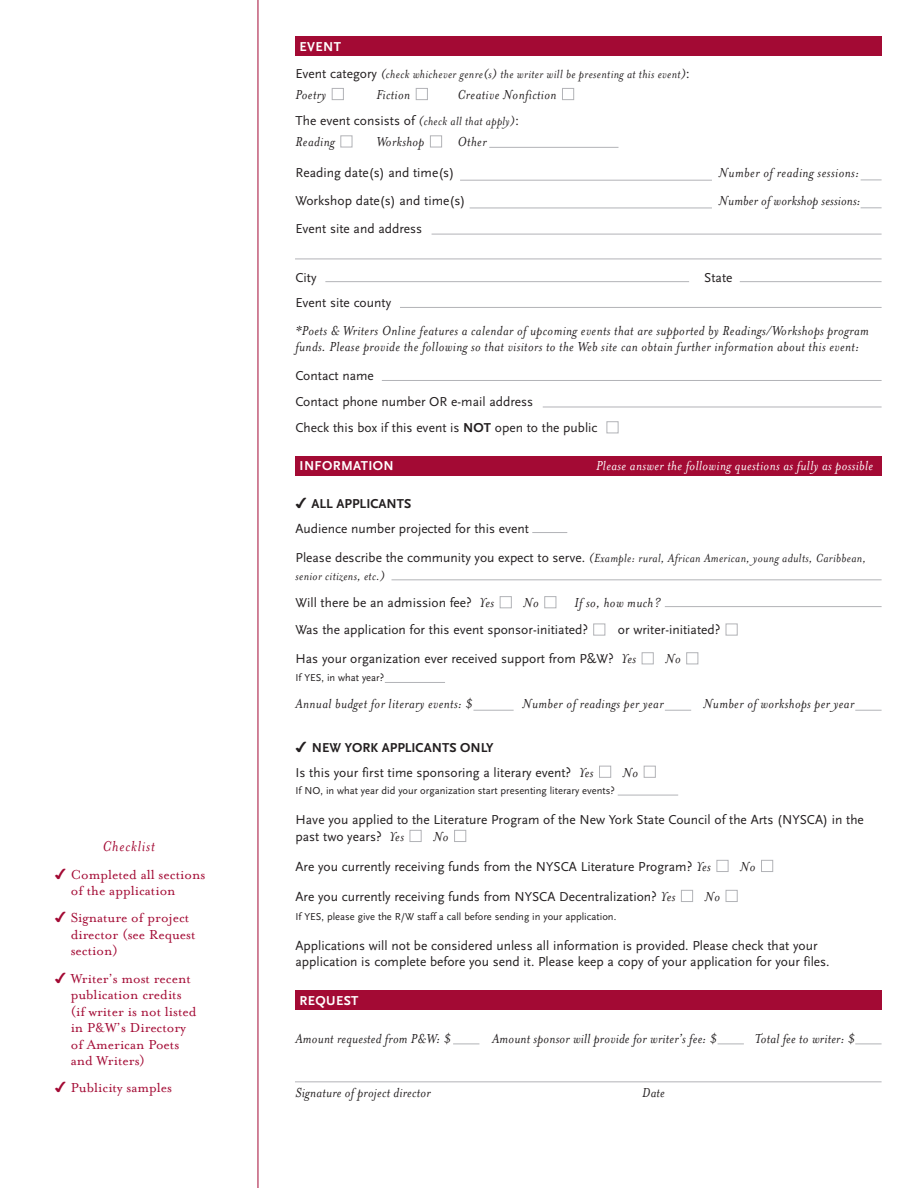
<style>
.page{position:relative;width:918px;height:1188px;background:#fff}
.page>*{position:absolute;margin:0;border:0;box-sizing:border-box;transform-origin:0 0}
.t1{font:italic 16.5px "Mrs Eaves";letter-spacing:.05em;color:#a30a34}
.t2{font:italic 15px/16.5px "Mrs Eaves";letter-spacing:.025em;color:#231f20}
.t3{font:15px/16.5px "Mrs Eaves Roman";color:#a30a34}
.t4{font:italic 15px "Mrs Eaves";letter-spacing:.025em;color:#fff}
.t5{font:13.5px/26.1px "Scala Sans";color:#231f20}
.t6{font:italic 13.5px/18px "Mrs Eaves";letter-spacing:.025em;color:#231f20}
.t7{font:700 13.5px "Scala Sans";letter-spacing:.03em;color:#fff}
.t8{font:10.5px "Scala Sans";color:#231f20}
.s1{font-family:"Monotype Sorts";font-size:13.5px}
.s2{font-family:"Scala Sans";font-style:normal}
.s3{font-family:"Mrs Eaves";font-style:italic}
.s4{font-weight:700}
.s5{color:#a30a34}
.s6{font-family:"Monotype Sorts"}
.s7{font-family:"Mrs Eaves";font-style:italic;font-size:15px}
</style>
<div class="page">
<div style="left:295px;top:36px;width:586px;height:20px;background:#a30a34"></div>
<hr style="left:460px;top:180px;width:252px;height:1px;background:#b2b3b7">
<div style="left:295px;top:456px;width:586px;height:19px;background:#a30a34"></div>
<hr style="left:470px;top:208px;width:242px;height:1px;background:#b2b3b7">
<hr style="left:432px;top:234px;width:450px;height:1px;background:#b2b3b7">
<hr style="left:295px;top:259px;width:587px;height:1px;background:#b2b3b7">
<hr style="left:325px;top:281px;width:364px;height:1px;background:#b2b3b7">
<hr style="left:400px;top:307px;width:482px;height:1px;background:#b2b3b7">
<hr style="left:740px;top:281px;width:142px;height:1px;background:#b2b3b7">
<hr style="left:382px;top:380px;width:500px;height:1px;background:#b2b3b7">
<hr style="left:543px;top:407px;width:339px;height:1px;background:#b2b3b7">
<div style="left:295px;top:990px;width:586px;height:20px;background:#a30a34"></div>
<hr style="left:295px;top:1081px;width:587px;height:1px;background:#b2b3b7">
<hr style="left:392px;top:579px;width:490px;height:1px;background:#b2b3b7">
<hr style="left:665px;top:606px;width:217px;height:1px;background:#b2b3b7">
<svg style="left:855px;top:710px;width:27px;height:1px"></svg>
<svg style="left:665px;top:710px;width:26px;height:1px"></svg>
<hr style="left:473px;top:710px;width:41px;height:1px;background:#b2b3b7">
<hr style="left:618px;top:795px;width:60px;height:1px;background:#b2b3b7">
<svg style="left:453px;top:1044px;width:26px;height:1px"></svg>
<svg style="left:718px;top:1044px;width:26px;height:1px"></svg>
<svg style="left:855px;top:1044px;width:27px;height:1px"></svg>
<hr style="left:532px;top:532px;width:35px;height:1px;background:#b2b3b7">
<svg style="left:861px;top:207px;width:21px;height:1px"></svg>
<svg style="left:861px;top:180px;width:21px;height:1px"></svg>
<hr style="left:489px;top:147px;width:130px;height:1px;background:#b2b3b7">
<div style="left:430px;top:135px;width:12px;height:12px;border:1px solid #b2b3b7"></div>
<div style="left:340px;top:135px;width:12px;height:12px;border:1px solid #b2b3b7"></div>
<div style="left:562px;top:88px;width:12px;height:12px;border:1px solid #b2b3b7"></div>
<div style="left:416px;top:88px;width:12px;height:12px;border:1px solid #b2b3b7"></div>
<div style="left:332px;top:88px;width:12px;height:12px;border:1px solid #b2b3b7"></div>
<div style="left:726px;top:624px;width:12px;height:12px;border:1px solid #b2b3b7"></div>
<div style="left:593px;top:624px;width:12px;height:12px;border:1px solid #b2b3b7"></div>
<div style="left:726px;top:890px;width:12px;height:12px;border:1px solid #b2b3b7"></div>
<div style="left:681px;top:890px;width:12px;height:12px;border:1px solid #b2b3b7"></div>
<div style="left:761px;top:860px;width:12px;height:12px;border:1px solid #b2b3b7"></div>
<div style="left:717px;top:860px;width:11px;height:12px;border:1px solid #b2b3b7"></div>
<div style="left:686px;top:652px;width:12px;height:12px;border:1px solid #b2b3b7"></div>
<div style="left:642px;top:652px;width:12px;height:12px;border:1px solid #b2b3b7"></div>
<div style="left:544px;top:596px;width:12px;height:12px;border:1px solid #b2b3b7"></div>
<div style="left:500px;top:596px;width:12px;height:12px;border:1px solid #b2b3b7"></div>
<div style="left:454px;top:830px;width:12px;height:12px;border:1px solid #b2b3b7"></div>
<div style="left:410px;top:830px;width:12px;height:12px;border:1px solid #b2b3b7"></div>
<div style="left:644px;top:766px;width:12px;height:12px;border:1px solid #b2b3b7"></div>
<div style="left:599px;top:766px;width:12px;height:12px;border:1px solid #b2b3b7"></div>
<div style="left:607px;top:421px;width:11px;height:12px;border:1px solid #b2b3b7"></div>
<hr style="left:385px;top:682px;width:60px;height:1px;background:#b2b3b7">
<hr style="left:258px;top:0;width:1px;height:1188px;background:#a30a34">
<p class="t1" style="left:102px;top:841px;width:54px">Checklist</p>
<p class="t3" style="left:71px;top:868px;width:136px;text-indent:-16px"><span class="s1">✔</span> Completed all sections of the application</p>
<p class="t3" style="left:71px;top:911px;width:126px;text-indent:-16px"><span class="s1">✔</span> Signature of project director (see Request section)</p>
<p class="t3" style="left:71px;top:972px;width:127px;text-indent:-16px"><span class="s1">✔</span> Writer’s most recent publication credits (if writer is not listed in P&amp;W’s Directory of American Poets and Writers)</p>
<p class="t3" style="left:55px;top:1082px;width:119px"><span class="s1">✔</span> Publicity samples</p>
<p class="t7" style="left:300px;top:41px;width:43px">EVENT</p>
<p class="t6" style="left:296px;top:67px;width:396px"><span class="s2">Event category</span> (check whichever genre(s) the writer will be presenting at this event)<span class="s2">:</span></p>
<p class="t2" style="left:296px;top:88px;width:32px">Poetry</p>
<p class="t2" style="left:376px;top:88px;width:35px">Fiction</p>
<p class="t2" style="left:457px;top:88px;width:101px">Creative Nonfiction</p>
<p class="t5" style="left:296px;top:109px;width:225px">The event consists of <span class="s3">(check all that apply)</span>:</p>
<p class="t2" style="left:296px;top:135px;width:41px">Reading</p>
<p class="t2" style="left:377px;top:135px;width:49px">Workshop</p>
<p class="t2" style="left:458px;top:135px;width:31px">Other</p>
<p class="t5" style="left:296px;top:161px;width:160px">Reading date(s) and time(s)</p>
<p class="t2" style="left:719px;top:166px;width:142px">Number of reading sessions:</p>
<p class="t5" style="left:296px;top:189px;width:171px">Workshop date(s) and time(s)</p>
<p class="t2" style="left:719px;top:194px;width:143px">Number of workshop sessions:</p>
<p class="t5" style="left:296px;top:216px;width:128px">Event site and address</p>
<p class="t5" style="left:296px;top:265px;width:23px">City</p>
<p class="t5" style="left:704px;top:265px;width:30px">State</p>
<p class="t5" style="left:296px;top:291px;width:97px">Event site county</p>
<p class="t2" style="left:296px;top:324px;width:575px">*Poets &amp; Writers Online features a calendar of upcoming events that are supported by Readings/Workshops program funds. Please provide the following so that visitors to the Web site can obtain further information about this event:</p>
<p class="t5" style="left:296px;top:364px;width:304px">Contact name<br>Contact phone number OR e-mail address<br>Check this box if this event is <span class="s4">NOT</span> open to the public</p>
<p class="t7" style="left:300px;top:460px;width:96px">INFORMATION</p>
<p class="t4" style="left:596px;top:461px;width:286px">Please answer the following questions as fully as possible <span class="s5">.</span></p>
<p class="t5" style="left:296px;top:493px;width:235px;line-height:24.6px"><span class="s6">✔</span> <span class="s4">ALL APPLICANTS<br></span>Audience number projected for this event</p>
<p class="t6" style="left:296px;top:550px;width:572px"><span class="s2">Please describe the community you expect to serve.</span> (Example: rural, African American, young adults, Caribbean, senior citizens, etc.)</p>
<p class="t5" style="left:296px;top:591px;width:200px">Will there be an admission fee? <span class="s7">Yes</span></p>
<p class="t2" style="left:523px;top:596px;width:17px">No</p>
<p class="t2" style="left:575px;top:596px;width:88px">If so, how much?</p>
<p class="t5" style="left:296px;top:618px;width:294px">Was the application for this event sponsor-initiated?</p>
<p class="t5" style="left:296px;top:617px;width:426px;line-height:28.8px;text-indent:322px">or writer-initiated?<br>Has your organization ever received support from P&amp;W? <span class="s7">Yes</span></p>
<p class="t2" style="left:665px;top:652px;width:17px">No</p>
<p class="t8" style="left:296px;top:674px;width:90px">If YES, in what year?</p>
<p class="t2" style="left:296px;top:698px;width:179px">Annual budget for literary events: $</p>
<p class="t2" style="left:523px;top:698px;width:143px">Number of readings per year</p>
<p class="t2" style="left:703px;top:698px;width:152px">Number of workshops per year</p>
<p class="t5" style="left:296px;top:736px;width:300px;line-height:24.6px"><span class="s6">✔</span> <span class="s4">NEW YORK APPLICANTS ONLY<br></span>Is this your first time sponsoring a literary event? <span class="s7">Yes</span></p>
<p class="t2" style="left:623px;top:766px;width:17px">No</p>
<p class="t8" style="left:296px;top:787px;width:321px">If NO, in what year did your organization start presenting literary events?</p>
<p class="t5" style="left:296px;top:813px;width:570px;line-height:16.5px">Have you applied to the Literature Program of the New York State Council of the Arts (NYSCA) in the past two years? <span class="s7">Yes</span></p>
<p class="t2" style="left:433px;top:830px;width:17px">No</p>
<p class="t5" style="left:296px;top:855px;width:417px">Are you currently receiving funds from the NYSCA Literature Program? <span class="s7">Yes</span></p>
<p class="t2" style="left:740px;top:860px;width:17px">No</p>
<p class="t5" style="left:296px;top:885px;width:381px">Are you currently receiving funds from NYSCA Decentralization? <span class="s7">Yes</span></p>
<p class="t2" style="left:705px;top:890px;width:17px">No</p>
<p class="t8" style="left:296px;top:912px;width:322px">If YES, please give the R/W staff a call before sending in your application.</p>
<p class="t5" style="left:296px;top:939px;width:536px;line-height:16.5px">Applications will not be considered unless all information is provided. Please check that your application is complete before you send it. Please keep a copy of your application for your files.</p>
<p class="t7" style="left:300px;top:995px;width:60px">REQUEST</p>
<p class="t2" style="left:296px;top:1032px;width:157px">Amount requested from P&amp;W: $</p>
<p class="t2" style="left:492px;top:1032px;width:227px">Amount sponsor will provide for writer’s fee: $</p>
<p class="t2" style="left:755px;top:1032px;width:102px">Total fee to writer: $</p>
<p class="t2" style="left:296px;top:1086px;width:137px">Signature of project director</p>
<p class="t2" style="left:642px;top:1086px;width:24px">Date</p>
</div>
